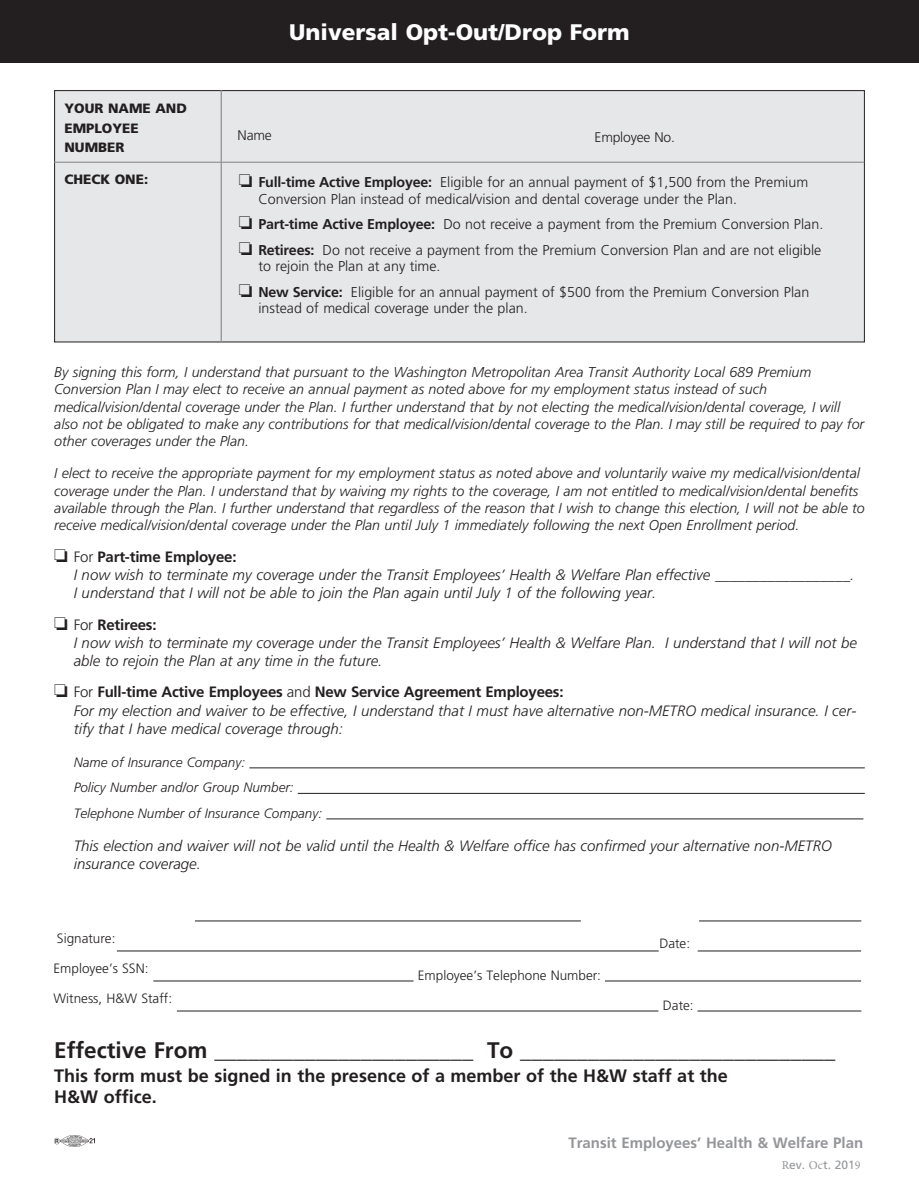
<style>
.page{position:relative;width:919px;height:1189px;background:#fff}
.page>*{position:absolute;margin:0;border:0;box-sizing:border-box;transform-origin:0 0}
.t1{font:700 22.5px "Frutiger LT Std";color:#231f20}
.t2{font:900 22.5px "Frutiger LT Std";color:#fff}
.t3{font:700 18px/21px "Frutiger LT Std";color:#231f20}
.t4{font:italic 300 15px/18px "Frutiger LT Std";color:#231f20}
.t5{font:700 15px "Frutiger LT Std";color:#939598}
.t6{font:italic 300 14.25px/17.2px "Frutiger LT Std";color:#231f20}
.t7{font:300 14.25px/16.5px "Frutiger LT Std";color:#231f20}
.t8{font:300 13.95px "Frutiger LT Std";letter-spacing:-.015em;color:#231f20}
.t9{font:italic 300 13.5px/25.5px "Frutiger LT Std";color:#231f20}
.t10{font:300 13.5px "Frutiger LT Std";color:#231f20}
.t11{font:900 13.5px/19.5px "Frutiger LT Std";color:#231f20}
.t12{font:12px "Frutiger LT Std";color:#939598}
.s1{font-weight:700}
.s2{font-style:normal}
.s3{font-weight:700;font-style:normal}
.s4{font-family:"Minion Pro"}
</style>
<div class="page">
<div style="left:55px;top:91px;width:809px;height:251px;background:#e6e7e9"></div>
<div style="left:54px;top:90px;width:810px;height:252px;border:1px solid #231f20"></div>
<hr style="left:220px;top:90px;width:2px;height:252px;background:#939598">
<hr style="left:54px;top:162px;width:810px;height:1px;background:#939598">
<div style="left:0;top:0;width:918px;height:63px;background:#231f20"></div>
<img style="left:54px;top:1135px;width:41px;height:10px">
<hr style="left:249px;top:767px;width:615px;height:1px;background:#231f20">
<hr style="left:298px;top:793px;width:566px;height:1px;background:#231f20">
<hr style="left:326px;top:818px;width:537px;height:1px;background:#231f20">
<hr style="left:195px;top:920px;width:385px;height:1px;background:#231f20">
<hr style="left:699px;top:920px;width:162px;height:1px;background:#231f20">
<hr style="left:117px;top:950px;width:541px;height:1px;background:#231f20">
<hr style="left:697px;top:950px;width:164px;height:1px;background:#231f20">
<hr style="left:153px;top:980px;width:260px;height:1px;background:#231f20">
<hr style="left:605px;top:980px;width:256px;height:1px;background:#231f20">
<hr style="left:177px;top:1010px;width:481px;height:1px;background:#231f20">
<hr style="left:697px;top:1010px;width:164px;height:1px;background:#231f20">
<p class="t11" style="left:64px;top:99px;width:124px">Your Name and<br>EM PLOYEE<br>Number</p>
<p class="t11" style="left:64px;top:169px;width:85px">CHECK ONE:</p>
<h1 class="t2" style="left:289px;top:19px;width:342px">Universal Opt-Out/Drop Form</h1>
<p class="t8" style="left:237px;top:127px;width:36px">Name</p>
<p class="t8" style="left:594px;top:129px;width:82px">Employee No.</p>
<p class="t7" style="left:258px;top:174px;width:551px;text-indent:-20px">□ <span class="s1">Full-time Active Employee:</span> Eligible for an annual payment of $1,500 from the Premium<br>Conversion Plan instead of medical/vision and dental coverage under the Plan.</p>
<p class="t7" style="left:239px;top:216px;width:586px">□ <span class="s1">Part-time Active Employee:</span> Do not receive a payment from the Premium Conversion Plan.</p>
<p class="t7" style="left:258px;top:242px;width:564px;text-indent:-20px">□ <span class="s1">Retirees:</span> Do not receive a payment from the Premium Conversion Plan and are not eligible to rejoin the Plan at any time.</p>
<p class="t7" style="left:258px;top:284px;width:552px;text-indent:-20px">□ <span class="s1">New Service:</span> Eligible for an annual payment of $500 from the Premium Conversion Plan instead of medical coverage under the plan.</p>
<p class="t6" style="left:54px;top:363px;width:811px">By signing this form, I understand that pursuant to the Washington Metropolitan Area Transit Authority Local 689 Premium Conversion Plan I may elect to receive an annual payment as noted above for my employment status instead of such medical/vision/dental coverage under the Plan. I further understand that by not electing the medical/vision/dental coverage, I will also not be obligated to make any contributions for that medical/vision/dental coverage to the Plan. I may still be required to pay for other coverages under the Plan.</p>
<p class="t6" style="left:54px;top:465px;width:812px">I elect to receive the appropriate payment for my employment status as noted above and voluntarily waive my medical/vision/dental coverage under the Plan. I understand that by waiving my rights to the coverage, I am not entitled to medical/vision/dental benefits available through the Plan. I further understand that regardless of the reason that I wish to change this election, I will not be able to receive medical/vision/dental coverage under the Plan until July 1 immediately following the next Open Enrollment period.</p>
<p class="t4" style="left:74px;top:548px;width:782px;text-indent:-20px">□ <span class="s2">For</span> <span class="s3">Part-time Employee:<br></span>I now wish to terminate my coverage under the Transit Employees’ Health &amp; Welfare Plan effective __________________.<br>I understand that I will not be able to join the Plan again until July 1 of the following year.</p>
<p class="t4" style="left:74px;top:616px;width:784px;text-indent:-20px">□ <span class="s2">For</span> <span class="s3">Retirees:<br></span>I now wish to terminate my coverage under the Transit Employees’ Health &amp; Welfare Plan. I understand that I will not be able to rejoin the Plan at any time in the future.</p>
<p class="t4" style="left:74px;top:683px;width:784px;text-indent:-20px">□ <span class="s2">For</span> <span class="s3">Full-time Active Employees</span> <span class="s2">and</span> <span class="s3">New Service Agreement Employees:<br></span>For my election and waiver to be effective, I understand that I must have alternative non-METRO medical insurance. I cer&shy;tify that I have medical coverage through:</p>
<p class="t9" style="left:74px;top:749px;width:250px">Name of Insurance Company:<br>Policy Number and/or Group Number:<br>Telephone Number of Insurance Company:</p>
<p class="t4" style="left:74px;top:836px;width:759px">This election and waiver will not be valid until the Health &amp; Welfare office has confirmed your alternative non-METRO insurance coverage.</p>
<p class="t10" style="left:57px;top:930px;width:60px">Signature:</p>
<p class="t10" style="left:53px;top:960px;width:96px">Employee’s SSN:</p>
<p class="t10" style="left:53px;top:991px;width:120px">Witness, H&amp;W Staff:</p>
<p class="t10" style="left:662px;top:997px;width:32px">Date:</p>
<h1 class="t1" style="left:54px;top:1036px;width:782px">Effective From <span class="s4">_______________________</span> To ____________________________</h1>
<p class="t3" style="left:54px;top:1064px;width:675px">This form must be signed in the presence of a member of the H&amp;W staff at the<br>H&amp;W office.</p>
<p class="t10" style="left:659px;top:935px;width:32px">Date:</p>
<p class="t10" style="left:418px;top:967px;width:185px">Employee’s Telephone Number:</p>
<p class="t5" style="left:568px;top:1133px;width:296px">Transit Employees’ Health &amp; Welfare Plan</p>
<p class="t12" style="left:781px;top:1157px;width:80px"><span class="s4">R</span>ev. <span class="s4">Oc</span>t. 201<span class="s4">9</span></p>
</div>
